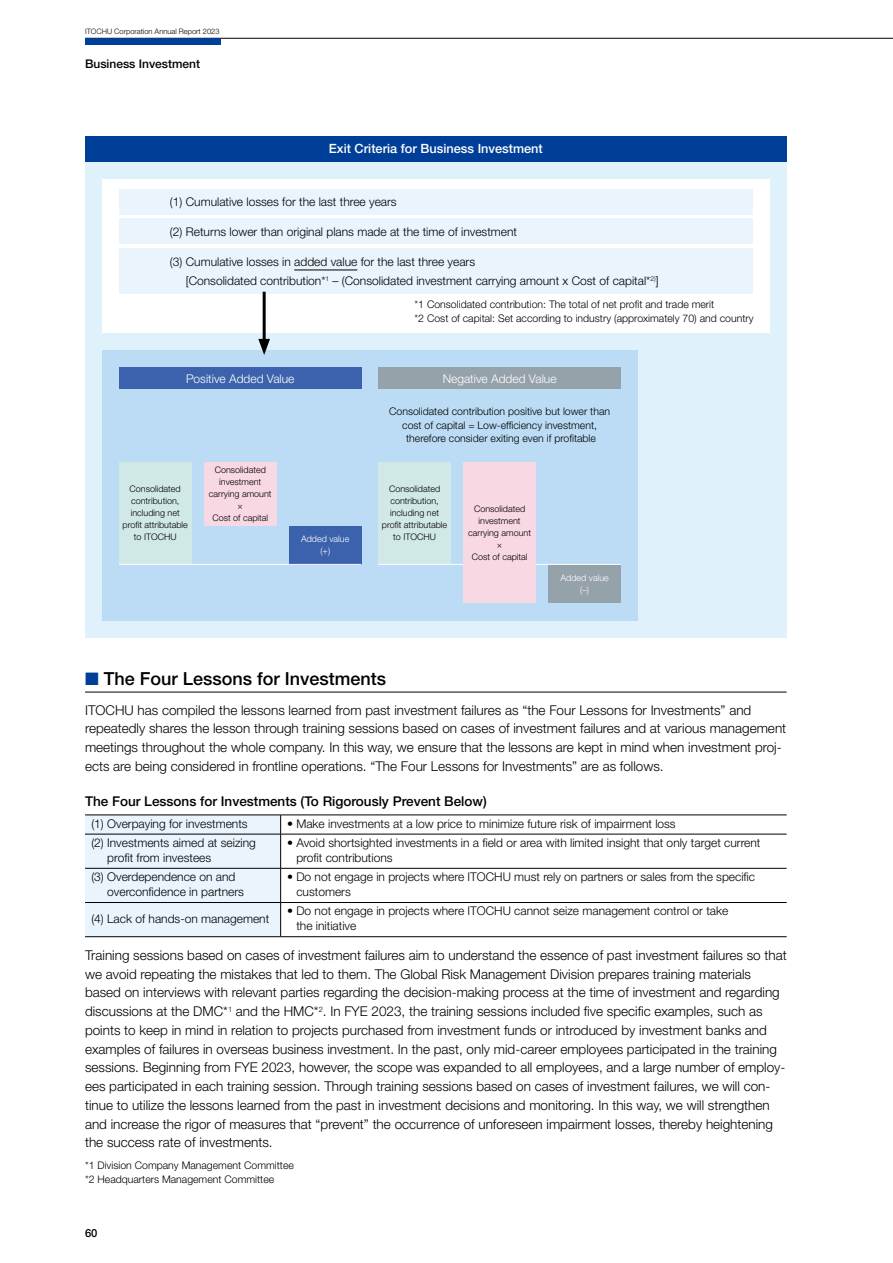
<style>
.page{position:relative;width:893px;height:1263px;background:#fff}
.page>*{position:absolute;margin:0;border:0;box-sizing:border-box;transform-origin:0 0}
.t1{font:500 18px "Helvetica Neue LT Std";color:#000}
.t2{font:300 13.5px/18.8px "Helvetica Neue LT Std";color:#000}
.t3{font:500 13.5px "Helvetica Neue LT Std";color:#000}
.t4{font:500 12.75px "Helvetica Neue LT Std";color:#fff}
.t5{font:300 12px/15px "Helvetica Neue LT Std";color:#000}
.t6{font:300 12px "Helvetica Neue LT Std";color:#fff}
.t7{font:500 12px "Helvetica Neue LT Std";color:#000}
.t8{font:500 11.25px "Helvetica Neue LT Std";color:#000}
.t9{font:300 10.5px/13.5px "Helvetica Neue LT Std";color:#000}
.t10{font:300 9px/12px "Helvetica Neue LT Std";color:#000;text-align:center}
.t11{font:300 9px/12px "Helvetica Neue LT Std";color:#fff;text-align:center}
.t12{font:300 7.5px "Helvetica Neue LT Std";color:#000}
.s1{color:#003f98}
</style>
<div class="page">
<div style="left:85px;top:162px;width:702px;height:476px;background:#dff2fc"></div>
<div style="left:102px;top:179px;width:668px;height:153px;background:#fff"></div>
<hr style="left:85px;top:692px;width:702px;height:1px;background:#000">
<hr style="left:281px;top:815px;width:506px;height:1px;background:#000">
<hr style="left:281px;top:834px;width:506px;height:1px;background:#000">
<hr style="left:281px;top:868px;width:506px;height:1px;background:#000">
<hr style="left:281px;top:902px;width:506px;height:1px;background:#000">
<hr style="left:281px;top:936px;width:506px;height:1px;background:#000">
<div style="left:85px;top:815px;width:196px;height:122px;background:#e9f4fc"></div>
<hr style="left:280px;top:834px;width:1px;height:34px;background:#000">
<hr style="left:280px;top:868px;width:1px;height:34px;background:#000">
<hr style="left:280px;top:903px;width:1px;height:33px;background:#000">
<div style="left:102px;top:351px;width:536px;height:270px;background:#bbdcf4"></div>
<div style="left:119px;top:368px;width:242px;height:21px;background:#3d62ad"></div>
<div style="left:378px;top:368px;width:243px;height:21px;background:#95a2a9"></div>
<div style="left:119px;top:462px;width:72px;height:102px;background:#d0e9e7"></div>
<div style="left:378px;top:462px;width:73px;height:102px;background:#d0e9e7"></div>
<div style="left:204px;top:462px;width:72px;height:64px;background:#f8d8e2"></div>
<div style="left:289px;top:526px;width:72px;height:38px;background:#3d62ad"></div>
<div style="left:549px;top:564px;width:72px;height:38px;background:#95a2a9"></div>
<hr style="left:119px;top:564px;width:242px;height:1px;background:#fff">
<hr style="left:378px;top:564px;width:243px;height:1px;background:#fff">
<div style="left:463px;top:462px;width:73px;height:140px;background:#f8d8e2"></div>
<div style="left:119px;top:189px;width:633px;height:25px;background:#e9f4fc"></div>
<div style="left:119px;top:219px;width:633px;height:25px;background:#e9f4fc"></div>
<div style="left:119px;top:248px;width:633px;height:46px;background:#e9f4fc"></div>
<hr style="left:294px;top:270px;width:63px;height:1px;background:#000">
<div style="left:85px;top:136px;width:702px;height:26px;background:#003f98"></div>
<hr style="left:263px;top:292px;width:3px;height:53px;background:#000">
<svg style="left:258px;top:339px;width:12px;height:16px"></svg>
<hr style="left:85px;top:38px;width:808px;height:1px;background:#000">
<div style="left:85px;top:38px;width:135px;height:6px;background:#003f98"></div>
<p class="t12" style="left:85px;top:27px;width:136px">ITOCHU Corporation Annual Report 2023</p>
<p class="t7" style="left:85px;top:57px;width:117px">Business Investment</p>
<p class="t4" style="left:329px;top:141px;width:215px">Exit Criteria for Business Investment</p>
<p class="t5" style="left:170px;top:194px;width:228px">(1) Cumulative losses for the last three years</p>
<p class="t5" style="left:170px;top:224px;width:349px">(2) Returns lower than original plans made at the time of investment</p>
<p class="t5" style="left:186px;top:252px;width:474px;line-height:18.8px;text-indent:-16px">(3) Cumulative losses in added value for the last three years<br>[Consolidated contribution*<sup>1</sup> – (Consolidated investment carrying amount x Cost of capital*<sup>2)</sup>]</p>
<p class="t9" style="left:415px;top:297px;width:341px">*1 Consolidated contribution: The total of net profit and trade merit<br>*2 Cost of capital: Set according to industry (approximately 70) and country</p>
<p class="t6" style="left:186px;top:371px;width:110px">Positive Added Value</p>
<p class="t6" style="left:443px;top:371px;width:115px">Negative Added Value</p>
<p class="t9" style="left:389px;top:405px;width:222px;text-align:center">Consolidated contribution positive but lower than cost of capital = Low-efficiency investment, therefore consider exiting even if profitable</p>
<p class="t10" style="left:209px;top:464px;width:64px">Consolidated investment carrying amount ×<br>Cost of capital</p>
<p class="t10" style="left:123px;top:483px;width:67px">Consolidated contribution, including net profit attributable to ITOCHU</p>
<p class="t10" style="left:382px;top:483px;width:67px">Consolidated contribution, including net profit attributable to ITOCHU</p>
<p class="t11" style="left:301px;top:533px;width:50px">Added value (+)</p>
<p class="t10" style="left:468px;top:502px;width:64px">Consolidated investment carrying amount ×<br>Cost of capital</p>
<p class="t11" style="left:560px;top:571px;width:50px">Added value (–)</p>
<h1 class="t1" style="left:85px;top:668px;width:303px"><span class="s1">■</span> The Four Lessons for Investments</h1>
<p class="t2" style="left:85px;top:700px;width:703px">ITOCHU has compiled the lessons learned from past investment failures as “the Four Lessons for Investments” and repeatedly shares the lesson through training sessions based on cases of investment failures and at various management meetings throughout the whole company. In this way, we ensure that the lessons are kept in mind when investment proj&shy;ects are being considered in frontline operations. “The Four Lessons for Investments” are as follows.</p>
<p class="t3" style="left:85px;top:793px;width:403px">The Four Lessons for Investments (To Rigorously Prevent Below)</p>
<p class="t5" style="left:91px;top:816px;width:158px">(1) Overpaying for investments</p>
<p class="t5" style="left:287px;top:816px;width:390px">• Make investments at a low price to minimize future risk of impairment loss</p>
<p class="t5" style="left:107px;top:835px;width:150px;text-indent:-16px">(2) Investments aimed at seizing profit from investees</p>
<p class="t5" style="left:296px;top:835px;width:466px;text-indent:-9px">• Avoid shortsighted investments in a field or area with limited insight that only target current profit contributions</p>
<p class="t5" style="left:107px;top:869px;width:138px;text-indent:-16px">(3) Overdependence on and overconfidence in partners</p>
<p class="t5" style="left:296px;top:869px;width:460px;text-indent:-9px">• Do not engage in projects where ITOCHU must rely on partners or sales from the specific customers</p>
<p class="t5" style="left:91px;top:911px;width:179px">(4) Lack of hands-on management</p>
<p class="t5" style="left:296px;top:903px;width:433px;text-indent:-9px">• Do not engage in projects where ITOCHU cannot seize management control or take the initiative</p>
<p class="t2" style="left:85px;top:945px;width:703px">Training sessions based on cases of investment failures aim to understand the essence of past investment failures so that we avoid repeating the mistakes that led to them. The Global Risk Management Division prepares training materials based on interviews with relevant parties regarding the decision-making process at the time of investment and regarding discussions at the DMC*<sup>1</sup> and the HMC*<sup>2</sup>. In FYE 2023, the training sessions included five specific examples, such as points to keep in mind in relation to projects purchased from investment funds or introduced by investment banks and examples of failures in overseas business investment. In the past, only mid-career employees participated in the training sessions. Beginning from FYE 2023, however, the scope was expanded to all employees, and a large number of employ&shy;ees participated in each training session. Through training sessions based on cases of investment failures, we will con&shy;tinue to utilize the lessons learned from the past in investment decisions and monitoring. In this way, we will strengthen and increase the rigor of measures that “prevent” the occurrence of unforeseen impairment losses, thereby heightening the success rate of investments.</p>
<p class="t9" style="left:85px;top:1159px;width:210px">*1 Division Company Management Committee *2 Headquarters Management Committee</p>
<p class="t8" style="left:85px;top:1227px;width:14px">60</p>
</div>
